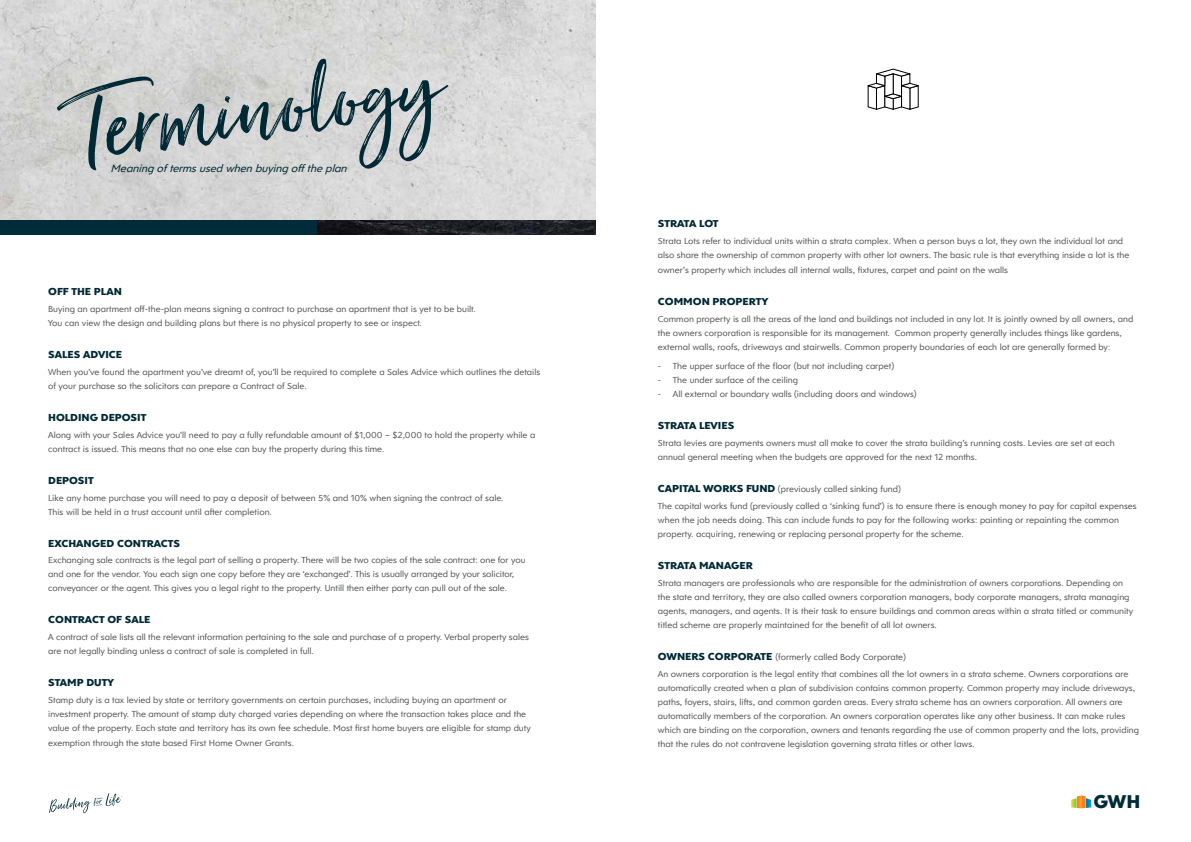
<style>
.page{position:relative;width:1191px;height:842px;background:#fff}
.page>*{position:absolute;margin:0;border:0;box-sizing:border-box;transform-origin:0 0}
.t1{font:123.8px "Just Lovely";color:#002935}
.t2{font:800 19.2px "Clarika Geometric";color:#002c38}
.t3{font:italic 11px "Clarika Geometric";color:#002935}
.t4{font:800 10.5px "Clarika Geometric";color:#002935}
.t5{font:9px/14px "Clarika Geometric";color:#58595b}
.s1{font-weight:800;font-size:10.5px;color:#002935}
</style>
<div class="page">
<div style="left:0;top:211px;width:595px;height:23px;background:#002b38"></div>
<img style="left:317px;top:219px;width:278px;height:15px">
<img style="left:0;top:0;width:595px;height:219px">
<svg style="left:1071px;top:795px;width:20px;height:13px"></svg>
<svg style="left:49px;top:793px;width:73px;height:20px"></svg>
<svg style="left:868px;top:69px;width:50px;height:40px"></svg>
<h1 class="t1" style="left:60px;top:56px;width:374px;rotate:-7deg">Terminology</h1>
<p class="t3" style="left:111px;top:161px;width:241px">Meaningoftermsusedwhenbuyingofftheplan</p>
<p class="t4" style="left:48px;top:284px;width:75px">OFF THE PLAN</p>
<p class="t5" style="left:48px;top:302px;width:429px">Buying an apartment off-the-plan means signing a contract to purchase an apartment that is yet to be built.<br>You can view the design and building plans but there is no physical property to see or inspect.</p>
<p class="t4" style="left:48px;top:347px;width:75px">SALES ADVICE</p>
<p class="t5" style="left:48px;top:365px;width:493px">When you’ve found the apartment you’ve dreamt of, you’ll be required to complete a Sales Advice which outlines the details of your purchase so the solicitors can prepare a Contract of Sale.</p>
<p class="t4" style="left:48px;top:410px;width:100px">HOLDING DEPOSIT</p>
<p class="t5" style="left:48px;top:427px;width:488px">Along with your Sales Advice you’ll need to pay a fully refundable amount of $1,000 – $2,000 to hold the property while a contract is issued. This means that no one else can buy the property during this time.</p>
<p class="t4" style="left:48px;top:473px;width:47px">DEPOSIT</p>
<p class="t5" style="left:48px;top:490px;width:457px">Like any home purchase you will need to pay a deposit of between 5% and 10% when signing the contract of sale.<br>This will be held in a trust account until after completion.</p>
<p class="t4" style="left:48px;top:536px;width:133px">EXCHANGED CONTRACTS</p>
<p class="t5" style="left:48px;top:553px;width:479px">Exchanging sale contracts is the legal part of selling a property. There will be two copies of the sale contract: one for you and one for the vendor. You each sign one copy before they are ‘exchanged’. This is usually arranged by your solicitor, conveyancer or the agent. This gives you a legal right to the property. Untill then either party can pull out of the sale.</p>
<p class="t4" style="left:48px;top:612px;width:104px">CONTRACT OF SALE</p>
<p class="t5" style="left:48px;top:630px;width:482px">A contract of sale lists all the relevant information pertaining to the sale and purchase of a property. Verbal property sales are not legally binding unless a contract of sale is completed in full.</p>
<p class="t4" style="left:48px;top:675px;width:67px">STAMP DUTY</p>
<p class="t5" style="left:48px;top:693px;width:484px">Stamp duty is a tax levied by state or territory governments on certain purchases, including buying an apartment or investment property. The amount of stamp duty charged varies depending on where the transaction takes place and the value of the property. Each state and territory has its own fee schedule. Most first home buyers are eligible for stamp duty</p>
<p class="t5" style="left:48px;top:736px;width:247px">exemption through the state based First Home Owner Grants.</p>
<p class="t4" style="left:658px;top:216px;width:62px">STRATA LOT</p>
<p class="t5" style="left:658px;top:233px;width:473px">Strata Lots refer to individual units within a strata complex. When a person buys a lot, they own the individual lot and also share the ownership of common property with other lot owners. The basic rule is that everything inside a lot is the</p>
<p class="t5" style="left:658px;top:262px;width:351px">owner’s property which includes all internal walls, fixtures, carpet and paint on the walls</p>
<p class="t4" style="left:658px;top:294px;width:112px">COMMON PROPERTY</p>
<p class="t5" style="left:658px;top:311px;width:477px">Common property is all the areas of the land and buildings not included in any lot. It is jointly owned by all owners, and the owners corporation is responsible for its management. Common property generally includes things like gardens, external walls, roofs, driveways and stairwells. Common property boundaries of each lot are generally formed by:</p>
<p class="t5" style="left:658px;top:359px;width:238px">- The upper surface of the floor (but not including carpet)</p>
<p class="t5" style="left:658px;top:373px;width:142px">- The under surface of the ceiling</p>
<p class="t5" style="left:658px;top:387px;width:260px">- All external or boundary walls (including doors and windows)</p>
<p class="t4" style="left:658px;top:418px;width:78px">STRATA LEVIES</p>
<p class="t5" style="left:658px;top:436px;width:458px">Strata levies are payments owners must all make to cover the strata building’s running costs. Levies are set at each annual general meeting when the budgets are approved for the next 12 months.</p>
<p class="t5" style="left:658px;top:480px;width:480px;line-height:16.8px"><span class="s1">CAPITAL WORKS FUND</span> (previously called sinking fund)<br>The capital works fund (previously called a ‘sinking fund’) is to ensure there is enough money to pay for capital expenses</p>
<p class="t5" style="left:658px;top:513px;width:462px">when the job needs doing. This can include funds to pay for the following works: painting or repainting the common property. acquiring, renewing or replacing personal property for the scheme.</p>
<p class="t4" style="left:658px;top:558px;width:97px">STRATA MANAGER</p>
<p class="t5" style="left:658px;top:575px;width:477px">Strata managers are professionals who are responsible for the administration of owners corporations. Depending on the state and territory, they are also called owners corporation managers, body corporate managers, strata managing agents, managers, and agents. It is their task to ensure buildings and common areas within a strata titled or community titled scheme are properly maintained for the benefit of all lot owners.</p>
<p class="t5" style="left:658px;top:648px;width:472px;line-height:16.8px"><span class="s1">OWNERS CORPORATE</span> (formerly called Body Corporate)<br>An owners corporation is the legal entity that combines all the lot owners in a strata scheme. Owners corporations are</p>
<p class="t5" style="left:658px;top:680px;width:482px">automatically created when a plan of subdivision contains common property. Common property may include driveways, paths, foyers, stairs, lifts, and common garden areas. Every strata scheme has an owners corporation. All owners are automatically members of the corporation. An owners corporation operates like any other business. It can make rules which are binding on the corporation, owners and tenants regarding the use of common property and the lots, providing that the rules do not contravene legislation governing strata titles or other laws.</p>
<h2 class="t2" style="left:1093px;top:788px;width:48px">GWH</h2>
</div>
